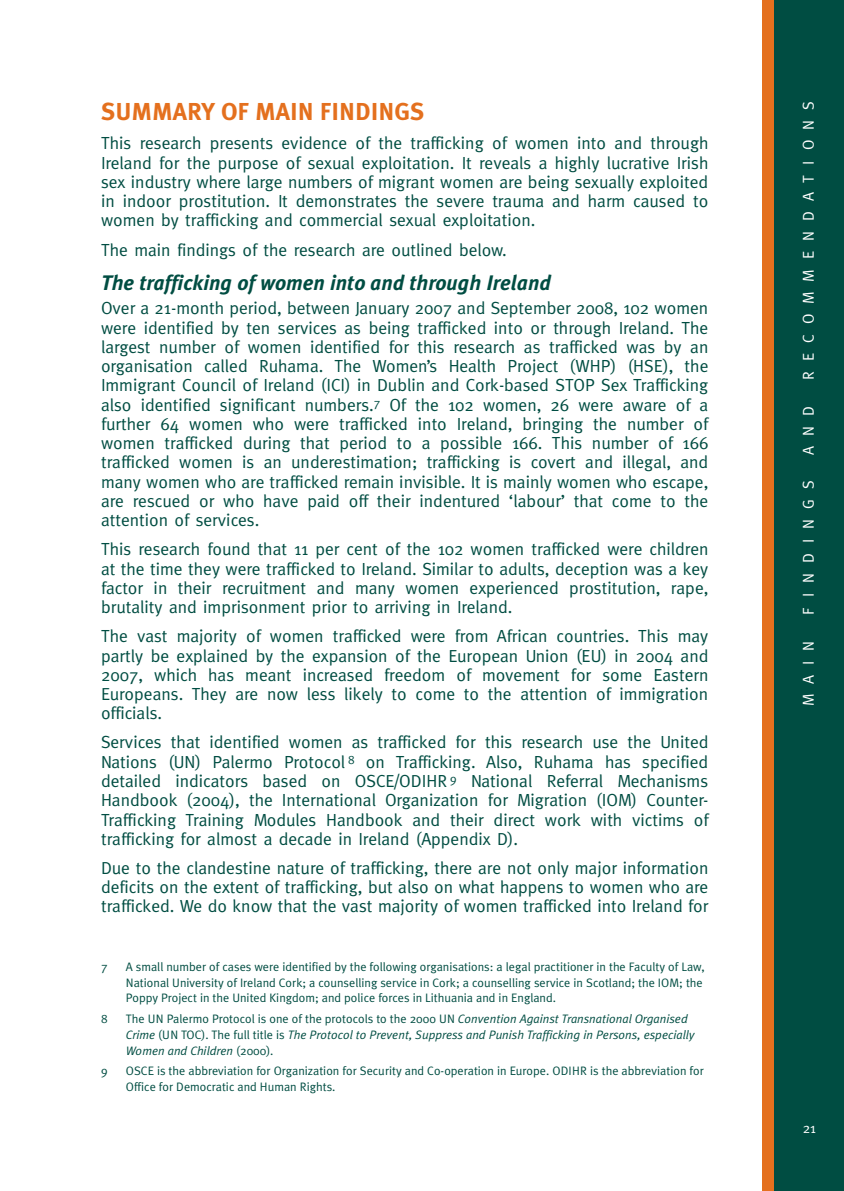
<style>
.page{position:relative;width:844px;height:1191px;background:#fff}
.page>*{position:absolute;margin:0;border:0;box-sizing:border-box;transform-origin:0 0}
.t1{font:700 24.5px "Meta Plus";color:#e4701e}
.t2{font:italic 700 21px "Meta Plus";color:#004d42}
.t3{font:17.5px/19.2px "Meta";color:#004d42;text-align:justify}
.t4{font:15.75px "Meta";letter-spacing:.64em;color:#fff}
.t5{font:14px "Meta";color:#fff}
.t6{font:12.25px/15.8px "Meta Plus Normal";color:#004d42}
.t7{font:italic 12.25px/15.8px "Meta Plus Normal";color:#004d42}
.s1{font-style:normal}
</style>
<div class="page">
<div style="left:761px;top:0;width:82px;height:1191px;background:#e4701e"></div>
<div style="left:774px;top:0;width:69px;height:1191px;background:#004d42"></div>
<h1 class="t1" style="left:101px;top:97px;width:325px">SUMMARY OF MAIN FINDINGS</h1>
<p class="t3" style="left:101px;top:134px;width:608px">This research presents evidence of the trafficking of women into and through Ireland for the purpose of sexual exploitation. It reveals a highly lucrative Irish sex industry where large numbers of migrant women are being sexually exploited in indoor prostitution. It demonstrates the severe trauma and harm caused to women by trafficking and commercial sexual exploitation.</p>
<p class="t3" style="left:101px;top:240px;width:407px">The main findings of the research are outlined below.</p>
<p class="t2" style="left:101px;top:270px;width:451px">The trafficking of women into and through Ireland</p>
<p class="t3" style="left:101px;top:299px;width:608px">Over a 21-month period, between January 2007 and September 2008, 102 women were identified by ten services as being trafficked into or through Ireland. The largest number of women identified for this research as trafficked was by an organisation called Ruhama. The Women’s Health Project (WHP) (HSE), the Immigrant Council of Ireland (ICI) in Dublin and Cork-based STOP Sex Trafficking also identified significant numbers.<sup>7</sup> Of the 102 women, 26 were aware of a further 64 women who were trafficked into Ireland, bringing the number of women trafficked during that period to a possible 166. This number of 166 trafficked women is an underestimation; trafficking is covert and illegal, and many women who are trafficked remain invisible. It is mainly women who escape, are rescued or who have paid off their indentured ‘labour’ that come to the attention of services.</p>
<p class="t3" style="left:101px;top:539px;width:608px">This research found that 11 per cent of the 102 women trafficked were children at the time they were trafficked to Ireland. Similar to adults, deception was a key factor in their recruitment and many women experienced prostitution, rape, brutality and imprisonment prior to arriving in Ireland.</p>
<p class="t3" style="left:101px;top:626px;width:608px">The vast majority of women trafficked were from African countries. This may partly be explained by the expansion of the European Union (EU) in 2004 and 2007, which has meant increased freedom of movement for some Eastern Europeans. They are now less likely to come to the attention of immigration officials.</p>
<p class="t3" style="left:101px;top:733px;width:608px">Services that identified women as trafficked for this research use the United Nations (UN) Palermo Protocol <sup>8</sup> on Trafficking. Also, Ruhama has specified detailed indicators based on OSCE/ODIHR <sup>9</sup> National Referral Mechanisms Handbook (2004), the International Organization for Migration (IOM) Counter-Trafficking Training Modules Handbook and their direct work with victims of trafficking for almost a decade in Ireland (Appendix D).</p>
<p class="t3" style="left:101px;top:858px;width:608px">Due to the clandestine nature of trafficking, there are not only major information deficits on the extent of trafficking, but also on what happens to women who are trafficked. We do know that the vast majority of women trafficked into Ireland for</p>
<p class="t6" style="left:101px;top:958px;width:8px">7</p>
<p class="t6" style="left:126px;top:958px;width:580px">A small number of cases were identified by the following organisations: a legal practitioner in the Faculty of Law,<br>National University of Ireland Cork; a counselling service in Cork; a counselling service in Scotland; the IOM; the<br>Poppy Project in the United Kingdom; and police forces in Lithuania and in England.</p>
<p class="t6" style="left:101px;top:1011px;width:8px">8</p>
<p class="t7" style="left:126px;top:1011px;width:570px"><span class="s1">The UN Palermo Protocol is one of the protocols to the 2000 UN</span> Convention Against Transnational Organised<br>Crime <span class="s1">(UN TOC). The full title is</span> The Protocol to Prevent, Suppress and Punish Trafficking in Persons, especially<br>Women and Children <span class="s1">(2000).</span></p>
<p class="t6" style="left:101px;top:1063px;width:8px">9</p>
<p class="t6" style="left:126px;top:1063px;width:579px">OSCE is the abbreviation for Organization for Security and Co-operation in Europe. ODIHR is the abbreviation for<br>Office for Democratic and Human Rights.</p>
<p class="t4" style="left:798px;top:380px;width:281px;rotate:-90deg">RECOMMENDATIONS</p>
<p class="t4" style="left:798px;top:455px;width:50px;rotate:-90deg">AND</p>
<p class="t4" style="left:798px;top:615px;width:136px;rotate:-90deg">FINDINGS</p>
<p class="t4" style="left:798px;top:706px;width:67px;rotate:-90deg">MAIN</p>
<p class="t5" style="left:802px;top:1119px;width:15px">21</p>
</div>
